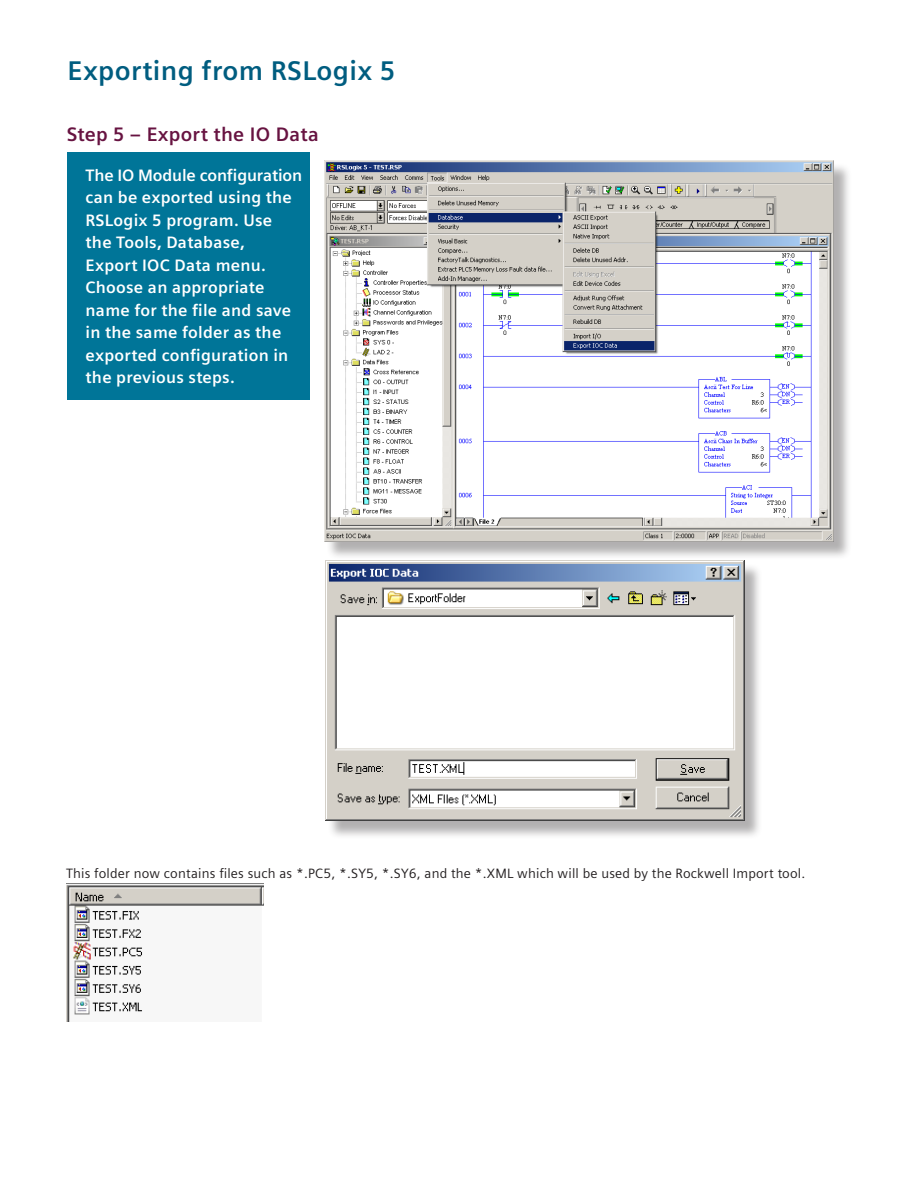
<style>
.page{position:relative;width:918px;height:1188px;background:#fff}
.page>*{position:absolute;margin:0;border:0;box-sizing:border-box;transform-origin:0 0}
.t1{font:700 27px "Siemens Sans OT";letter-spacing:.015em;color:#005d80}
.t2{font:700 19.5px "Siemens Sans OT";letter-spacing:.015em;color:#671341}
.t3{font:700 16.5px/22.5px "Siemens Sans OT";letter-spacing:.015em;color:#fff}
.t4{font:13.5px "Siemens Sans OT";letter-spacing:.015em;color:#231f20}
</style>
<div class="page">
<div style="left:68px;top:153px;width:242px;height:247px;background:#007598"></div>
<div style="left:327px;top:163px;width:526px;height:397px;background:#231f20;opacity:.35"></div>
<img style="left:324px;top:161px;width:510px;height:380px">
<div style="left:327px;top:563px;width:436px;height:276px;background:#231f20;opacity:.35"></div>
<img style="left:325px;top:560px;width:419px;height:261px">
<img style="left:66px;top:884px;width:198px;height:138px">
<p class="t1" style="left:68px;top:55px;width:329px">Exporting from RSLogix 5</p>
<p class="t2" style="left:67px;top:123px;width:254px">Step 5 – Export the IO Data</p>
<p class="t3" style="left:86px;top:164px;width:218px">The IO Module configuration can be exported using the<br>RSLogix 5 program. Use the Tools, Database,<br>Export IOC Data menu.<br>Choose an appropriate name for the file and save in the same folder as the exported configuration in the previous steps.</p>
<p class="t4" style="left:66px;top:866px;width:741px">This folder now contains files such as *.PC5, *.SY5, *.SY6, and the *.XML which will be used by the Rockwell Import tool.</p>
</div>
